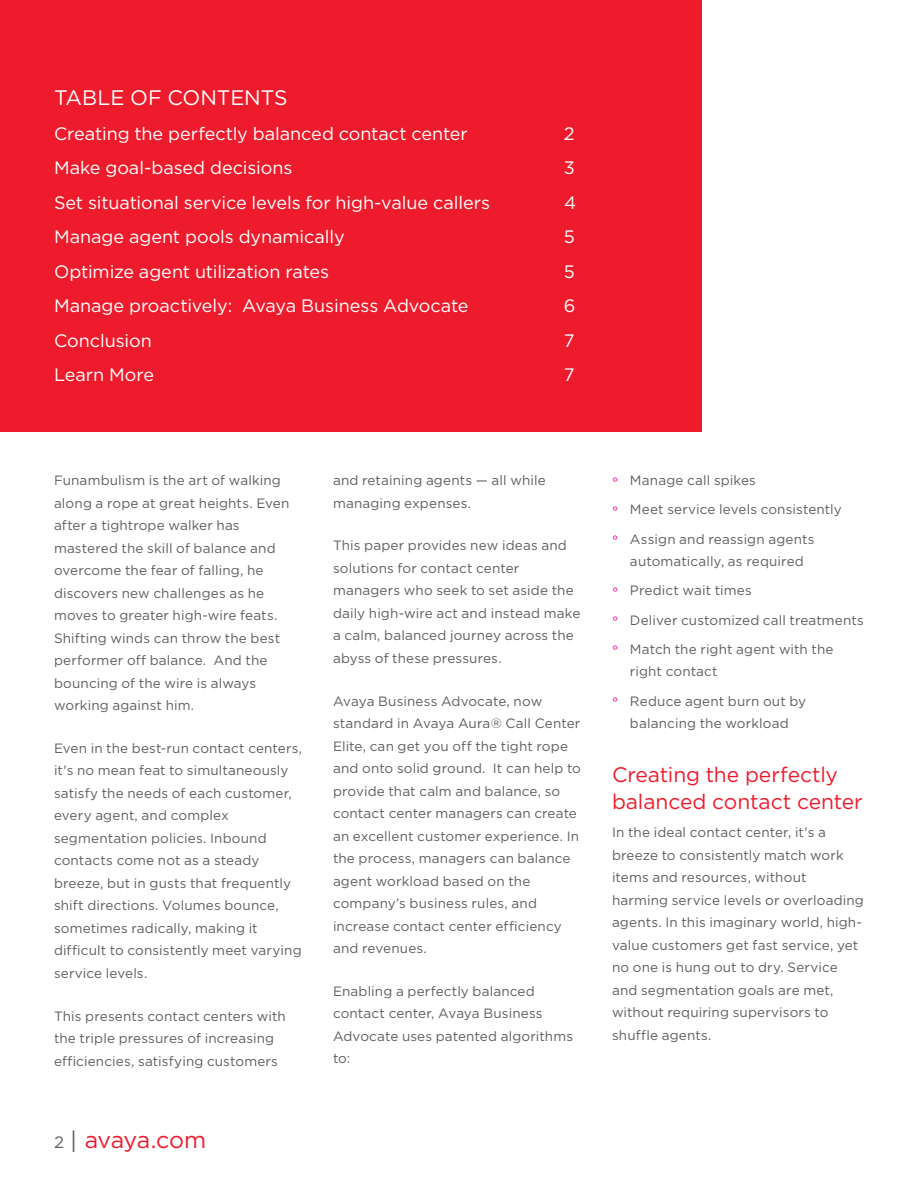
<style>
.page{position:relative;width:918px;height:1188px;background:#fff}
.page>*{position:absolute;margin:0;border:0;box-sizing:border-box;transform-origin:0 0}
.page_number{font:23.25px "Gotham";letter-spacing:-.015em;color:#ee1b2c}
.Section_Body_Header{font:21px/27px "Gotham";letter-spacing:-.005em;color:#ee1b2c}
.TOC_Head{font:21px "Gotham";letter-spacing:-.01em;color:#fff}
.TOC_Head-2{font:18px "Gotham";letter-spacing:-.005em;color:#fff}
.Body_copy{font:13.5px/22.5px "Gotham";letter-spacing:.01em;color:#5f5f62}
.bullet{font:13.5px/22.5px "Gotham";letter-spacing:.01em;color:#5f5f62;text-align:center}
.s1{font-size:16.5px;color:#5f5f62}
.s2{color:#5f5f62}
.s3{color:#ed028c}
</style>
<div class="page">
<div style="left:0;top:0;width:702px;height:432px;background:#ee1b2c"></div>
<p class="TOC_Head" style="left:54px;top:86px;width:235px">TABLE OF CONTENTS</p>
<p class="TOC_Head-2" style="left:54px;top:123px;width:415px">Creating the perfectly balanced contact center</p>
<p class="TOC_Head-2" style="left:564px;top:123px;width:12px">2</p>
<p class="TOC_Head-2" style="left:54px;top:158px;width:240px">Make goal-based decisions</p>
<p class="TOC_Head-2" style="left:564px;top:158px;width:13px">3</p>
<p class="TOC_Head-2" style="left:54px;top:192px;width:438px">Set situational service levels for high-value callers</p>
<p class="TOC_Head-2" style="left:564px;top:192px;width:14px">4</p>
<p class="TOC_Head-2" style="left:54px;top:227px;width:292px">Manage agent pools dynamically</p>
<p class="TOC_Head-2" style="left:564px;top:227px;width:13px">5</p>
<p class="TOC_Head-2" style="left:54px;top:261px;width:277px">Optimize agent utilization rates</p>
<p class="TOC_Head-2" style="left:564px;top:261px;width:13px">5</p>
<p class="TOC_Head-2" style="left:54px;top:296px;width:416px">Manage proactively: Avaya Business Advocate</p>
<p class="TOC_Head-2" style="left:564px;top:296px;width:13px">6</p>
<p class="TOC_Head-2" style="left:54px;top:330px;width:99px">Conclusion</p>
<p class="TOC_Head-2" style="left:564px;top:330px;width:12px">7</p>
<p class="TOC_Head-2" style="left:54px;top:365px;width:102px">Learn More</p>
<p class="TOC_Head-2" style="left:564px;top:365px;width:12px">7</p>
<p class="Body_copy" style="left:54px;top:469px;width:237px">Funambulism is the art of walking along a rope at great heights. Even after a tightrope walker has mastered the skill of balance and overcome the fear of falling, he discovers new challenges as he moves to greater high-wire feats.<br>Shifting winds can throw the best performer off balance. And the bouncing of the wire is always working against him.</p>
<p class="Body_copy" style="left:54px;top:737px;width:250px">Even in the best-run contact centers, it's no mean feat to simultaneously satisfy the needs of each customer, every agent, and complex segmentation policies. Inbound contacts come not as a steady breeze, but in gusts that frequently shift directions. Volumes bounce, sometimes radically, making it difficult to consistently meet varying service levels.</p>
<p class="Body_copy" style="left:54px;top:1004px;width:233px">This presents contact centers with the triple pressures of increasing efficiencies, satisfying customers</p>
<p class="page_number" style="left:54px;top:1126px;width:154px"><span class="s1">2</span> <span class="s2">|</span> avaya.com</p>
<p class="Body_copy" style="left:333px;top:469px;width:214px">and retaining agents — all while managing expenses.</p>
<p class="Body_copy" style="left:333px;top:534px;width:249px">This paper provides new ideas and solutions for contact center managers who seek to set aside the daily high-wire act and instead make a calm, balanced journey across the abyss of these pressures.</p>
<p class="Body_copy" style="left:333px;top:689px;width:250px">Avaya Business Advocate, now standard in Avaya Aura® Call Center<br>Elite, can get you off the tight rope and onto solid ground. It can help to provide that calm and balance, so contact center managers can create an excellent customer experience. In the process, managers can balance agent workload based on the company’s business rules, and increase contact center efficiency and revenues.</p>
<p class="Body_copy" style="left:333px;top:980px;width:242px">Enabling a perfectly balanced contact center, Avaya Business<br>Advocate uses patented algorithms to:</p>
<p class="bullet" style="left:612px;top:469px;width:145px"><span class="s3">°</span> Manage call spikes</p>
<p class="bullet" style="left:612px;top:498px;width:231px"><span class="s3">°</span> Meet service levels consistently</p>
<p class="bullet" style="left:612px;top:527px;width:204px"><span class="s3">°</span> Assign and reassign agents automatically, as required</p>
<p class="bullet" style="left:612px;top:579px;width:141px"><span class="s3">°</span> Predict wait times</p>
<p class="bullet" style="left:612px;top:608px;width:253px"><span class="s3">°</span> Deliver customized call treatments</p>
<p class="bullet" style="left:630px;top:638px;width:205px;text-align:left;text-indent:-18px"><span class="s3">°</span> Match the right agent with the right contact</p>
<p class="bullet" style="left:612px;top:689px;width:196px"><span class="s3">°</span> Reduce agent burn out by balancing the workload</p>
<p class="Section_Body_Header" style="left:612px;top:761px;width:252px">Creating the perfectly balanced contact center</p>
<p class="Body_copy" style="left:612px;top:821px;width:253px">In the ideal contact center, it's a breeze to consistently match work items and resources, without harming service levels or overloading agents. In this imaginary world, high&shy;value customers get fast service, yet no one is hung out to dry. Service and segmentation goals are met, without requiring supervisors to shuffle agents.</p>
</div>
